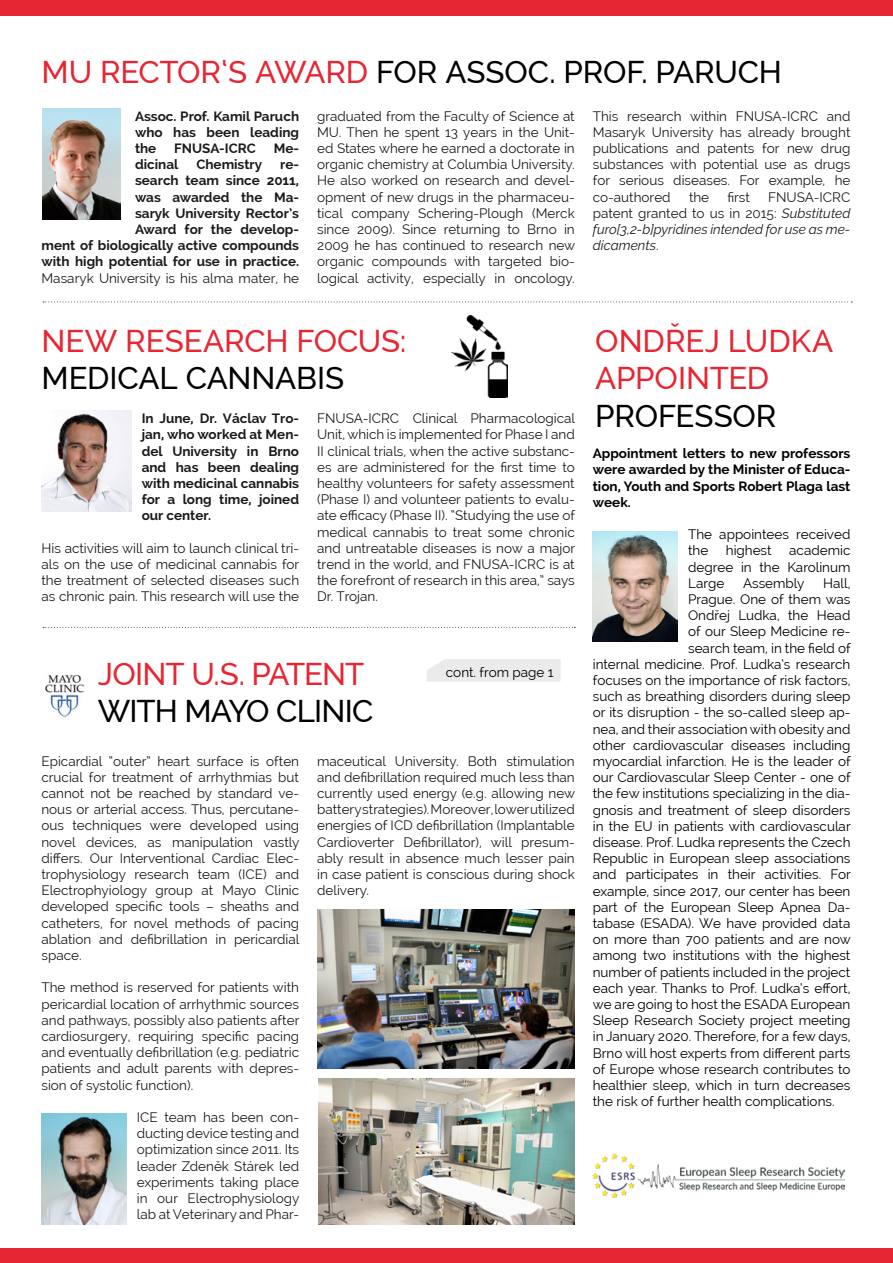
<style>
.page{position:relative;width:893px;height:1263px;background:#fff}
.page>*{position:absolute;margin:0;border:0;box-sizing:border-box;transform-origin:0 0}
.t1{font:500 31.5px "Raleway";letter-spacing:-.01em;color:#000}
.t2{font:500 31.5px/37.5px "Raleway";letter-spacing:-.01em;color:#e62733}
.t3{font:500 31.5px "Raleway";letter-spacing:-.035em;color:#e62733}
.t4{font:500 31.5px "Raleway";letter-spacing:-.03em;color:#000}
.t5{font:13.5px/16.2px "Raleway";color:#000;text-align:justify}
.t6{font:700 13.5px/16.2px "Raleway";color:#000;text-align:justify}
.t7{font:italic 13.5px/16.2px "Raleway";color:#000;text-align:justify}
.s1{color:#e62733}
.s2{font-style:normal}
</style>
<div class="page">
<div style="left:0;top:1248px;width:893px;height:15px;background:#e62733"></div>
<div style="left:0;top:0;width:893px;height:16px;background:#e62733"></div>
<svg style="left:43px;top:301px;width:809px;height:1px"></svg>
<svg style="left:43px;top:627px;width:532px;height:1px"></svg>
<img style="left:43px;top:109px;width:77px;height:111px">
<img style="left:41px;top:410px;width:91px;height:102px">
<img style="left:593px;top:531px;width:84px;height:111px">
<img style="left:593px;top:1153px;width:251px;height:44px">
<div style="left:427px;top:659px;width:134px;height:22px;background:#ebebeb"></div>
<img style="left:451px;top:316px;width:56px;height:82px">
<img style="left:41px;top:1114px;width:85px;height:110px">
<img style="left:317px;top:909px;width:257px;height:159px">
<img style="left:45px;top:675px;width:39px;height:43px">
<img style="left:319px;top:1078px;width:255px;height:146px">
<h1 class="t1" style="left:41px;top:54px;width:742px"><span class="s1">MU RECTOR‘S AWARD</span> FOR ASSOC. PROF. PARUCH</h1>
<p class="t6" style="left:135px;top:108px;width:166px">Assoc. Prof. Kamil Paruch who has been leading the</p>
<p class="t5" style="left:317px;top:108px;width:260px">graduated from the Faculty of Science at MU. Then he spent 13 years in the Unit&shy;ed States where he earned a doctorate in organic chemistry at Columbia University.<br>He also worked on research and devel&shy;opment of new drugs in the pharmaceu&shy;tical company Schering-Plough (Merck since 2009). Since returning to Brno in 2009 he has continued to research new organic compounds with targeted bio&shy;logical activity, especially in oncology.</p>
<p class="t5" style="left:593px;top:108px;width:259px">This research within FNUSA-ICRC and Masaryk University has already brought publications and patents for new drug substances with potential use as drugs for serious diseases. For example, he co-authored</p>
<p class="t6" style="left:174px;top:140px;width:83px">FNUSA-ICRC</p>
<p class="t6" style="left:274px;top:140px;width:27px">Me-</p>
<p class="t6" style="left:135px;top:156px;width:45px">dicinal</p>
<p class="t6" style="left:196px;top:156px;width:67px">Chemistry</p>
<p class="t6" style="left:41px;top:156px;width:259px;text-align:right">re-<br>search team since 2011,<br>was awarded the Ma-<br>saryk University Rector’s<br>Award for the develop-<br>ment of biologically active compounds with high potential for use in practice.</p>
<p class="t5" style="left:41px;top:270px;width:259px">Masaryk University is his alma mater, he</p>
<p class="t5" style="left:689px;top:189px;width:22px">the</p>
<p class="t5" style="left:727px;top:189px;width:24px">first</p>
<p class="t7" style="left:593px;top:189px;width:259px;text-indent:175px"><span class="s2">FNUSA-ICRC patent granted to us in 2015:</span> Substituted furo[3,2-b]pyridines intended for use as me&shy;dicaments<span class="s2">.</span></p>
<h1 class="t2" style="left:41px;top:322px;width:366px">NEW RESEARCH FOCUS:</h1>
<h1 class="t1" style="left:41px;top:360px;width:304px">MEDICAL CANNABIS</h1>
<p class="t6" style="left:142px;top:410px;width:159px">In June, Dr. Václav Tro&shy;jan, who worked at Men&shy;del University in Brno and has been dealing with medicinal cannabis for a long time, joined our center.</p>
<p class="t5" style="left:41px;top:540px;width:259px">His activities will aim to launch clinical tri&shy;als on the use of medicinal cannabis for the treatment of selected diseases such as chronic pain. This research will use the</p>
<p class="t5" style="left:317px;top:410px;width:260px">FNUSA-ICRC Clinical Pharmacological Unit, which is implemented for Phase I and II clinical trials, when the active substanc&shy;es are administered for the first time to healthy volunteers for safety assessment (Phase I) and volunteer patients to evalu&shy;ate efficacy (Phase II). “Studying the use of medical cannabis to treat some chronic and untreatable diseases is now a major trend in the world, and FNUSA-ICRC is at the forefront of research in this area,” says Dr. Trojan.</p>
<h1 class="t3" style="left:98px;top:655px;width:268px">JOINT U.S. PATENT</h1>
<h1 class="t4" style="left:98px;top:693px;width:277px">WITH MAYO CLINIC</h1>
<p class="t5" style="left:41px;top:753px;width:260px">Epicardial “outer” heart surface is often crucial for treatment of arrhythmias but cannot not be reached by standard ve&shy;nous or arterial access. Thus, percutane&shy;ous techniques were developed using novel devices, as manipulation vastly differs. Our Interventional Cardiac Elec&shy;trophysiology research team (ICE) and Electrophyiology group at Mayo Clinic developed specific tools – sheaths and catheters, for novel methods of pacing ablation and defibrillation in pericardial space.</p>
<p class="t5" style="left:41px;top:979px;width:259px">The method is reserved for patients with pericardial location of arrhythmic sources and pathways, possibly also patients after cardiosurgery, requiring specific pacing and eventually defibrillation (e.g. pediatric patients and adult parents with depres&shy;sion of systolic function).</p>
<p class="t5" style="left:137px;top:1109px;width:164px">ICE team has been con&shy;ducting device testing and optimization since 2011. Its leader Zdeněk Stárek led experiments taking place in our Electrophysiology lab at Veterinary and Phar-</p>
<p class="t5" style="left:446px;top:664px;width:109px">cont. from page 1</p>
<p class="t5" style="left:317px;top:753px;width:260px">maceutical University. Both stimulation and defibrillation required much less than currently used energy (e.g. allowing new battery strategies). Moreover, lower utilized energies of ICD defibrillation (Implantable Cardioverter Defibrillator), will presum&shy;ably result in absence much lesser pain in case patient is conscious during shock delivery.</p>
<h1 class="t2" style="left:595px;top:322px;width:239px">ONDŘEJ LUDKA<br>APPOINTED</h1>
<h1 class="t1" style="left:595px;top:398px;width:183px">PROFESSOR</h1>
<p class="t6" style="left:593px;top:445px;width:259px">Appointment letters to new professors were awarded by the Minister of Educa&shy;tion, Youth and Sports Robert Plaga last week.</p>
<p class="t5" style="left:688px;top:526px;width:164px">The appointees received the</p>
<p class="t5" style="left:688px;top:542px;width:164px;text-indent:101px">academic degree in the Karolinum Large</p>
<p class="t5" style="left:726px;top:542px;width:47px">highest</p>
<p class="t5" style="left:743px;top:575px;width:63px">Assembly</p>
<p class="t5" style="left:823px;top:575px;width:29px">Hall,</p>
<p class="t5" style="left:688px;top:591px;width:164px">Prague. One of them was</p>
<p class="t5" style="left:688px;top:607px;width:164px">Ondřej Ludka, the Head</p>
<p class="t5" style="left:688px;top:623px;width:164px">of our Sleep Medicine re-</p>
<p class="t5" style="left:688px;top:640px;width:164px">search team, in the field of</p>
<p class="t5" style="left:593px;top:656px;width:259px">internal medicine. Prof. Ludka‘s research</p>
<p class="t5" style="left:593px;top:672px;width:259px">focuses on the importance of risk factors,</p>
<p class="t5" style="left:593px;top:688px;width:259px">such as breathing disorders during sleep</p>
<p class="t5" style="left:593px;top:704px;width:259px">or its disruption - the so-called sleep ap-</p>
<p class="t5" style="left:593px;top:721px;width:259px">nea, and their association with obesity and</p>
<p class="t5" style="left:593px;top:737px;width:259px">other cardiovascular diseases including</p>
<p class="t5" style="left:593px;top:753px;width:259px">myocardial infarction. He is the leader of</p>
<p class="t5" style="left:593px;top:769px;width:259px">our Cardiovascular Sleep Center - one of</p>
<p class="t5" style="left:593px;top:785px;width:259px">the few institutions specializing in the dia-</p>
<p class="t5" style="left:593px;top:802px;width:259px">gnosis and treatment of sleep disorders</p>
<p class="t5" style="left:593px;top:818px;width:259px">in the EU in patients with cardiovascular</p>
<p class="t5" style="left:593px;top:834px;width:259px">disease. Prof. Ludka represents the Czech</p>
<p class="t5" style="left:593px;top:850px;width:259px">Republic in European sleep associations</p>
<p class="t5" style="left:593px;top:866px;width:259px">and participates in their activities. For</p>
<p class="t5" style="left:593px;top:883px;width:259px">example, since 2017, our center has been</p>
<p class="t5" style="left:593px;top:899px;width:259px">part of the European Sleep Apnea Da-</p>
<p class="t5" style="left:593px;top:915px;width:259px">tabase (ESADA). We have provided data</p>
<p class="t5" style="left:593px;top:931px;width:260px">on more than 700 patients and are now</p>
<p class="t5" style="left:593px;top:947px;width:259px">among two institutions with the highest</p>
<p class="t5" style="left:593px;top:964px;width:259px">number of patients included in the project</p>
<p class="t5" style="left:593px;top:980px;width:259px">each year. Thanks to Prof. Ludka‘s effort,</p>
<p class="t5" style="left:593px;top:996px;width:259px">we are going to host the ESADA European</p>
<p class="t5" style="left:593px;top:1012px;width:259px">Sleep Research Society project meeting</p>
<p class="t5" style="left:593px;top:1028px;width:259px">in January 2020. Therefore, for a few days,</p>
<p class="t5" style="left:593px;top:1045px;width:259px">Brno will host experts from different parts</p>
<p class="t5" style="left:593px;top:1061px;width:259px">of Europe whose research contributes to</p>
<p class="t5" style="left:593px;top:1077px;width:259px">healthier sleep, which in turn decreases</p>
<p class="t5" style="left:593px;top:1093px;width:243px">the risk of further health complications.</p>
</div>
